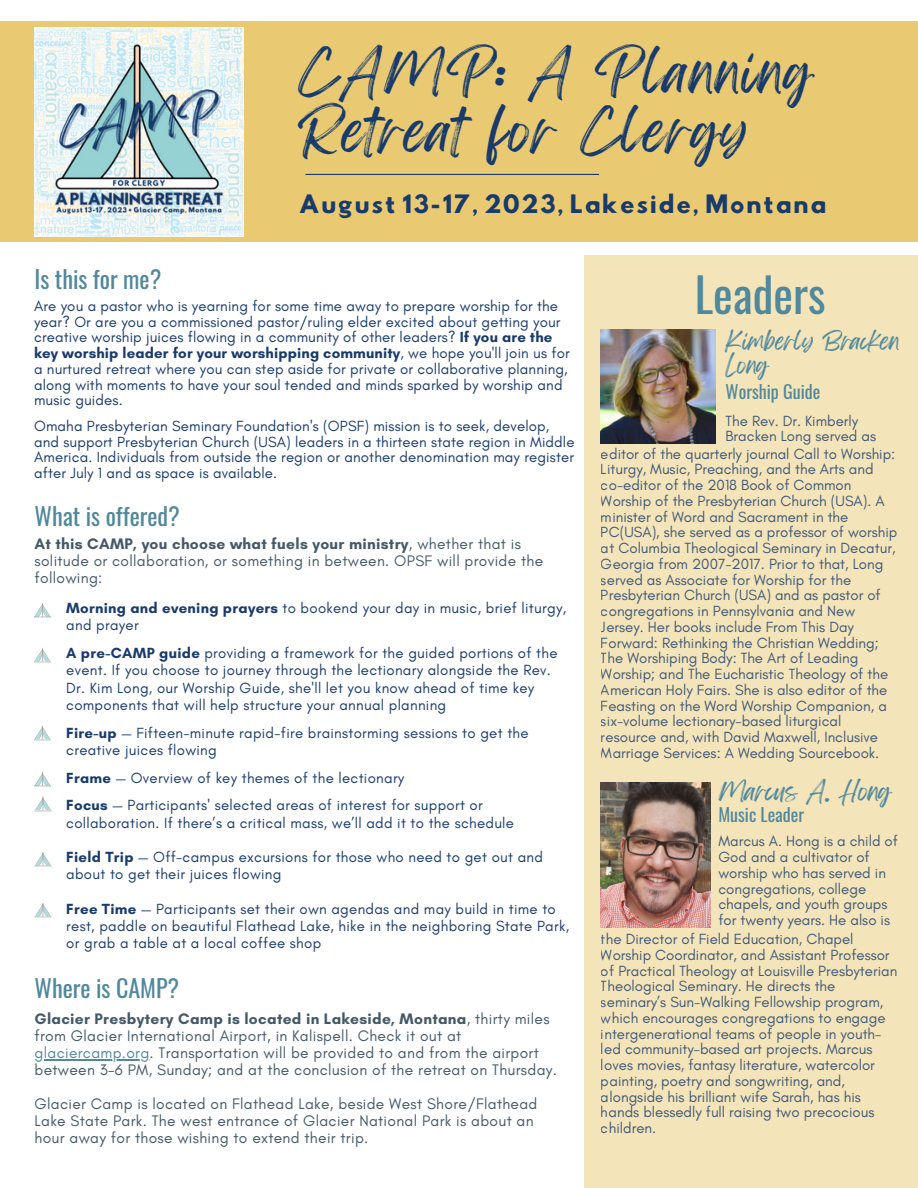
<style>
.page{position:relative;width:918px;height:1188px;background:#fff}
.page>*{position:absolute;margin:0;border:0;box-sizing:border-box;transform-origin:0 0}
.t1{font:49.5px/58.5px "Feeling Passionate";letter-spacing:.05em;color:#183b6c}
.t2{font:46.65px "Oswald";color:#50889c}
.t3{font:24px "Oswald";color:#50889c}
.t4{font:22.5px "Hussar Bd";letter-spacing:.05em;color:#183b6c}
.t5{font:22.5px "Feeling Passionate";color:#50889c}
.t6{font:21px "Feeling Passionate";color:#50889c}
.t7{font:18px "Oswald";color:#50889c}
.t8{font:15.6px/16.8px "Glacial Indifference";letter-spacing:.02em;color:#435967}
.t9{font:15px/15.8px "Glacial Indifference";color:#183b6c}
.t10{font:15px/17.2px "Glacial Indifference";letter-spacing:.02em;color:#183b6c}
.s1{font-weight:700}
.s2{color:#50889c}
</style>
<div class="page">
<div style="left:584px;top:255px;width:334px;height:933px;background:#f4e4b9"></div>
<div style="left:0;top:22px;width:918px;height:220px;background:#e9ca72"></div>
<hr style="left:305px;top:174px;width:294px;height:1px;background:#183b6c">
<img style="left:34px;top:27px;width:209px;height:210px">
<svg style="left:34px;top:603px;width:17px;height:15px"></svg>
<svg style="left:34px;top:648px;width:17px;height:14px"></svg>
<svg style="left:34px;top:726px;width:17px;height:14px"></svg>
<svg style="left:34px;top:772px;width:17px;height:15px"></svg>
<svg style="left:35px;top:797px;width:16px;height:14px"></svg>
<svg style="left:35px;top:852px;width:16px;height:15px"></svg>
<svg style="left:35px;top:903px;width:16px;height:15px"></svg>
<img style="left:601px;top:329px;width:115px;height:115px">
<hr style="left:35px;top:1059px;width:115px;height:1px;background:#50889c">
<img style="left:601px;top:783px;width:109px;height:145px">
<p class="t1" style="left:299px;top:45px;width:515px">CAMP: A Planning<br>Retreat for Clergy</p>
<p class="t4" style="left:299px;top:193px;width:529px">August 13-17, 2023, Lakeside, Montana</p>
<p class="t3" style="left:35px;top:260px;width:128px">Is this for me?</p>
<p class="t9" style="left:34px;top:298px;width:537px">Are you a pastor who is yearning for some time away to prepare worship for the year? Or are you a commissioned pastor/ruling elder excited about getting your creative worship juices flowing in a community of other leaders? <span class="s1">If you are the key worship leader for your worshipping community</span>, we hope you'll join us for a nurtured retreat where you can step aside for private or collaborative planning, along with moments to have your soul tended and minds sparked by worship and music guides.</p>
<p class="t9" style="left:34px;top:418px;width:542px">Omaha Presbyterian Seminary Foundation's (OPSF) mission is to seek, develop, and support Presbyterian Church (USA) leaders in a thirteen state region in Middle America. Individuals from outside the region or another denomination may register after July 1 and as space is available.</p>
<p class="t3" style="left:35px;top:498px;width:147px">What is offered?</p>
<p class="t8" style="left:35px;top:536px;width:510px"><span class="s1">At this CAMP, you choose what fuels your ministry</span>, whether that is solitude or collaboration, or something in between. OPSF will provide the following:</p>
<p class="t10" style="left:66px;top:599px;width:501px"><span class="s1">Morning and evening prayers</span> to bookend your day in music, brief liturgy, and prayer</p>
<p class="t10" style="left:66px;top:644px;width:493px"><span class="s1">A pre-CAMP guide</span> providing a framework for the guided portions of the event. If you choose to journey through the lectionary alongside the Rev.<br>Dr. Kim Long, our Worship Guide, she'll let you know ahead of time key components that will help structure your annual planning</p>
<p class="t10" style="left:66px;top:724px;width:464px"><span class="s1">Fire-up</span> — Fifteen-minute rapid-fire brainstorming sessions to get the creative juices flowing</p>
<p class="t10" style="left:66px;top:769px;width:340px"><span class="s1">Frame</span> — Overview of key themes of the lectionary</p>
<p class="t10" style="left:66px;top:797px;width:449px"><span class="s1">Focus</span> — Participants' selected areas of interest for support or collaboration. If there’s a critical mass, we’ll add it to the schedule</p>
<p class="t10" style="left:66px;top:848px;width:478px"><span class="s1">Field Trip</span> — Off-campus excursions for those who need to get out and about to get their juices flowing</p>
<p class="t10" style="left:66px;top:900px;width:504px"><span class="s1">Free Time</span> — Participants set their own agendas and may build in time to rest, paddle on beautiful Flathead Lake, hike in the neighboring State Park, or grab a table at a local coffee shop</p>
<p class="t3" style="left:35px;top:969px;width:146px">Where is CAMP?</p>
<p class="t8" style="left:35px;top:1011px;width:524px"><span class="s1">Glacier Presbytery Camp is located in Lakeside, Montana</span>, thirty miles from Glacier International Airport, in Kalispell. Check it out at <span class="s2">glaciercamp.org</span>. Transportation will be provided to and from the airport between 3-6 PM, Sunday; and at the conclusion of the retreat on Thursday.</p>
<p class="t8" style="left:35px;top:1095px;width:504px">Glacier Camp is located on Flathead Lake, beside West Shore/Flathead<br>Lake State Park. The west entrance of Glacier National Park is about an hour away for those wishing to extend their trip.</p>
<p class="t2" style="left:695px;top:258px;width:132px">Leaders</p>
<p class="t6" style="left:726px;top:323px;width:176px">Kimberly Bracken</p>
<p class="t6" style="left:726px;top:348px;width:44px">Long</p>
<p class="t7" style="left:726px;top:377px;width:96px">Worship Guide</p>
<p class="t9" style="left:726px;top:412px;width:152px">The Rev. Dr. Kimberly<br>Bracken Long served as</p>
<p class="t9" style="left:601px;top:445px;width:298px">editor of the quarterly journal Call to Worship:<br>Liturgy, Music, Preaching, and the Arts and co-editor of the 2018 Book of Common Worship of the Presbyterian Church (USA). A minister of Word and Sacrament in the PC(USA), she served as a professor of worship at Columbia Theological Seminary in Decatur, Georgia from 2007-2017. Prior to that, Long served as Associate for Worship for the Presbyterian Church (USA) and as pastor of congregations in Pennsylvania and New Jersey. Her books include From This Day Forward: Rethinking the Christian Wedding; The Worshiping Body: The Art of Leading Worship; and The Eucharistic Theology of the American Holy Fairs. She is also editor of the Feasting on the Word Worship Companion, a six-volume lectionary-based liturgical resource and, with David Maxwell, Inclusive Marriage Services: A Wedding Sourcebook.</p>
<p class="t5" style="left:718px;top:773px;width:174px">Marcus A. Hong</p>
<p class="t9" style="left:718px;top:833px;width:181px">Marcus A. Hong is a child of<br>God and a cultivator of worship who has served in congregations, college chapels, and youth groups for twenty years. He also is</p>
<p class="t9" style="left:601px;top:931px;width:298px">the Director of Field Education, Chapel Worship Coordinator, and Assistant Professor of Practical Theology at Louisville Presbyterian Theological Seminary. He directs the seminary’s Sun-Walking Fellowship program, which encourages congregations to engage intergenerational teams of people in youth&shy;led community-based art projects. Marcus loves movies, fantasy literature, watercolor painting, poetry and songwriting, and, alongside his brilliant wife Sarah, has his hands blessedly full raising two precocious children.</p>
<p class="t7" style="left:718px;top:801px;width:87px">Music Leader</p>
</div>
